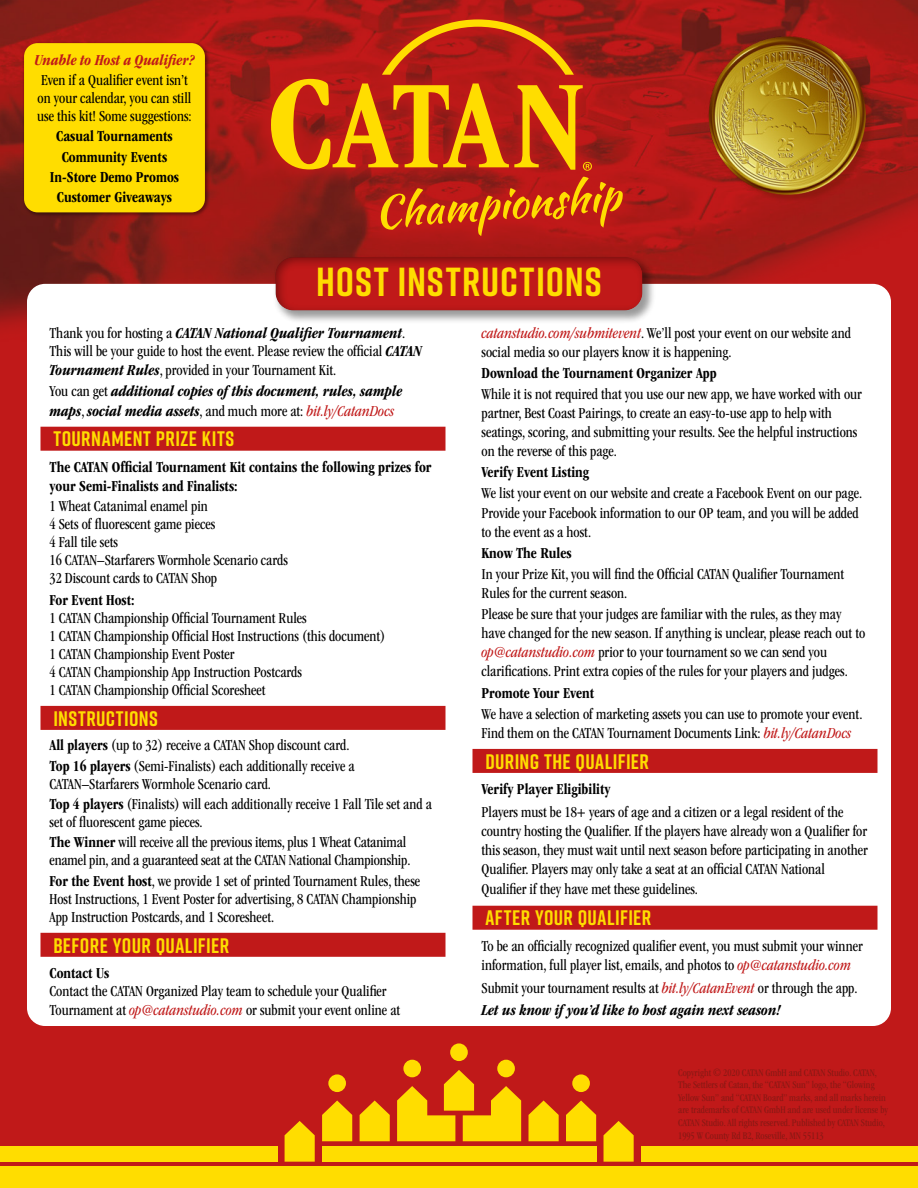
<style>
.page{position:relative;width:918px;height:1188px;background:#c01919}
.page>*{position:absolute;margin:0;border:0;box-sizing:border-box;transform-origin:0 0}
.t1{font:700 40.5px "Rift";letter-spacing:.025em;color:#fd0}
.t2{font:700 21px "Rift";letter-spacing:.02em;color:#fd0}
.t3{font:condensed 15.75px/19px "ITC Garamond Std";color:#000;scale:.95 1}
.t4{font:700 condensed 15.75px/20.1px "ITC Garamond Std";color:#000;scale:.95 1}
.t5{font:italic 700 condensed 15.75px/19.6px "ITC Garamond Std";color:#000;scale:.95 1}
.t6{font:italic 700 condensed 15.75px "ITC Garamond Std";color:#c01919;scale:.95 1}
.t7{font:condensed 10.5px/12.6px "ITC Garamond Std";color:#881814;scale:.95 1}
.s1{font-style:italic;color:#c01919}
.s2{font-weight:700;font-style:italic}
.s3{font-weight:400;font-style:normal}
.s4{font-weight:400;color:#c01919}
.s5{font-weight:700}
</style>
<div class="page">
<div style="left:0;top:1166px;width:918px;height:22px;background:#fd0"></div>
<svg style="left:322px;top:1101px;width:30px;height:40px"></svg>
<svg style="left:360px;top:1101px;width:30px;height:40px"></svg>
<svg style="left:529px;top:1101px;width:30px;height:40px"></svg>
<svg style="left:566px;top:1101px;width:30px;height:40px"></svg>
<svg style="left:397px;top:1070px;width:124px;height:71px"></svg>
<div style="left:322px;top:1146px;width:274px;height:16px;background:#fd0"></div>
<div style="left:328px;top:1074px;width:18px;height:18px;background:#fd0;border-radius:50%"></div>
<div style="left:572px;top:1074px;width:18px;height:18px;background:#fd0;border-radius:50%"></div>
<div style="left:403px;top:1060px;width:18px;height:17px;background:#fd0;border-radius:50%"></div>
<div style="left:497px;top:1060px;width:18px;height:17px;background:#fd0;border-radius:50%"></div>
<div style="left:450px;top:1043px;width:18px;height:18px;background:#fd0;border-radius:50%"></div>
<svg style="left:285px;top:1121px;width:30px;height:41px"></svg>
<svg style="left:604px;top:1121px;width:30px;height:41px"></svg>
<div style="left:0;top:1146px;width:277px;height:16px;background:#fd0"></div>
<div style="left:641px;top:1146px;width:277px;height:16px;background:#fd0"></div>
<img style="left:0;top:0;width:918px;height:328px">
<svg style="left:250px;top:0;width:394px;height:256px"></svg>
<svg style="left:271px;top:19px;width:321px;height:152px"></svg>
<svg style="left:380px;top:177px;width:243px;height:59px"></svg>
<div style="left:27px;top:284px;width:864px;height:742px;background:#fff;border-radius:18px"></div>
<div style="left:40px;top:427px;width:406px;height:24px;background:#c01919"></div>
<div style="left:40px;top:706px;width:406px;height:24px;background:#c01919"></div>
<div style="left:40px;top:933px;width:406px;height:24px;background:#c01919"></div>
<div style="left:273px;top:254px;width:383px;height:70px;background:#000;opacity:.4"></div>
<div style="left:275px;top:255px;width:367px;height:57px;background:#000;opacity:.4"></div>
<img style="left:704px;top:34px;width:170px;height:169px">
<div style="left:472px;top:749px;width:406px;height:24px;background:#c01919"></div>
<div style="left:472px;top:906px;width:406px;height:24px;background:#c01919"></div>
<div style="left:22px;top:41px;width:188px;height:176px;background:#000;opacity:.4"></div>
<div style="left:24px;top:43px;width:181px;height:169px;background:#fd0;border-radius:14px"></div>
<p class="t6" style="left:34px;top:51px;width:170px">Unable to Host a Qualifier?</p>
<p class="t3" style="left:37px;top:71px;width:164px;line-height:18px">Even if a Qualifier event isn’t on your calendar, you can still use this kit! Some suggestions:</p>
<p class="t4" style="left:50px;top:126px;width:138px;text-align:center">Casual Tournaments<br>Community Events<br>In-Store Demo Promos<br>Customer Giveaways</p>
<h1 class="t1" style="left:316px;top:253px;width:287px">HOST INSTRUCTIONS</h1>
<p class="t3" style="left:482px;top:323px;width:390px"><span class="s1">catanstudio.com/submitevent</span>. We’ll post your event on our website and social media so our players know it is happening.</p>
<p class="t4" style="left:482px;top:363px;width:249px">Download the Tournament Organizer App</p>
<p class="t3" style="left:482px;top:385px;width:402px">While it is not required that you use our new app, we have worked with our partner, Best Coast Pairings, to create an easy-to-use app to help with seatings, scoring, and submitting your results. See the helpful instructions on the reverse of this page.</p>
<p class="t4" style="left:482px;top:462px;width:115px">Verify Event Listing</p>
<p class="t3" style="left:482px;top:484px;width:402px">We list your event on our website and create a Facebook Event on our page.<br>Provide your Facebook information to our OP team, and you will be added to the event as a host.</p>
<p class="t4" style="left:482px;top:543px;width:96px">Know The Rules</p>
<p class="t3" style="left:482px;top:565px;width:383px">In your Prize Kit, you will find the Official CATAN Qualifier Tournament<br>Rules for the current season.</p>
<p class="t3" style="left:482px;top:605px;width:405px">Please be sure that your judges are familiar with the rules, as they may have changed for the new season. If anything is unclear, please reach out to <span class="s1">op@catanstudio.com</span> prior to your tournament so we can send you clarifications. Print extra copies of the rules for your players and judges.</p>
<p class="t4" style="left:482px;top:683px;width:120px">Promote Your Event</p>
<p class="t3" style="left:482px;top:704px;width:402px">We have a selection of marketing assets you can use to promote your event.<br>Find them on the CATAN Tournament Documents Link: <span class="s1">bit.ly/CatanDocs</span></p>
<h2 class="t2" style="left:485px;top:746px;width:165px">DURING THE QUALIFIER</h2>
<p class="t4" style="left:482px;top:779px;width:137px">Verify Player Eligibility</p>
<p class="t3" style="left:482px;top:802px;width:408px">Players must be 18+ years of age and a citizen or a legal resident of the country hosting the Qualifier. If the players have already won a Qualifier for this season, they must wait until next season before participating in another Qualifier. Players may only take a seat at an official CATAN National Qualifier if they have met these guidelines.</p>
<h2 class="t2" style="left:485px;top:903px;width:168px">AFTER YOUR QUALIFIER</h2>
<p class="t3" style="left:482px;top:937px;width:403px">To be an officially recognized qualifier event, you must submit your winner information, full player list, emails, and photos to <span class="s1">op@catanstudio.com</span></p>
<p class="t3" style="left:482px;top:977px;width:397px;line-height:22.5px">Submit your tournament results at <span class="s1">bit.ly/CatanEvent</span> or through the app.<br><span class="s2">Let us know if you’d like to host again next season!</span></p>
<p class="t3" style="left:50px;top:323px;width:393px">Thank you for hosting a <span class="s2">CATAN National Qualifier Tournament</span>.<br>This will be your guide to host the event. Please review the official <span class="s2">CATAN<br>Tournament Rules</span>, provided in your Tournament Kit.</p>
<p class="t5" style="left:50px;top:382px;width:373px"><span class="s3">You can get</span> additional copies of this document, rules, sample maps<span class="s3">,</span> social media assets<span class="s3">, and much more at:</span> <span class="s4">bit.ly/CatanDocs</span></p>
<h2 class="t2" style="left:53px;top:424px;width:183px">TOURNAMENT PRIZE KITS</h2>
<p class="t4" style="left:50px;top:457px;width:404px;line-height:18.9px">The CATAN Official Tournament Kit contains the following prizes for your Semi-Finalists and Finalists:</p>
<p class="t3" style="left:50px;top:497px;width:252px;line-height:18.1px">1 Wheat Catanimal enamel pin<br>4 Sets of fluorescent game pieces<br>4 Fall tile sets<br>16 CATAN–Starfarers Wormhole Scenario cards<br>32 Discount cards to CATAN Shop</p>
<p class="t4" style="left:50px;top:590px;width:91px">For Event Host:</p>
<p class="t3" style="left:50px;top:609px;width:355px;line-height:18.1px">1 CATAN Championship Official Tournament Rules<br>1 CATAN Championship Official Host Instructions (this document)<br>1 CATAN Championship Event Poster<br>4 CATAN Championship App Instruction Postcards<br>1 CATAN Championship Official Scoresheet</p>
<h2 class="t2" style="left:53px;top:703px;width:106px">INSTRUCTIONS</h2>
<p class="t3" style="left:50px;top:735px;width:323px;line-height:20.2px"><span class="s5">All players</span> (up to 32) receive a CATAN Shop discount card.<br><span class="s5">Top 16 players</span> (Semi-Finalists) each additionally receive a</p>
<p class="t3" style="left:50px;top:774px;width:404px;line-height:20.2px">CATAN–Starfarers Wormhole Scenario card.<br><span class="s5">Top 4 players</span> (Finalists) will each additionally receive 1 Fall Tile set and a</p>
<p class="t3" style="left:50px;top:812px;width:377px;line-height:20.2px">set of fluorescent game pieces.<br><span class="s5">The Winner</span> will receive all the previous items, plus 1 Wheat Catanimal</p>
<p class="t3" style="left:50px;top:850px;width:392px;line-height:20.2px">enamel pin, and a guaranteed seat at the CATAN National Championship.<br><span class="s5">For the Event host</span>, we provide 1 set of printed Tournament Rules, these</p>
<p class="t3" style="left:50px;top:890px;width:388px;line-height:18.1px">Host Instructions, 1 Event Poster for advertising, 8 CATAN Championship<br>App Instruction Postcards, and 1 Scoresheet.</p>
<h2 class="t2" style="left:53px;top:930px;width:177px">BEFORE YOUR QUALIFIER</h2>
<p class="t4" style="left:50px;top:963px;width:64px">Contact Us</p>
<p class="t3" style="left:50px;top:982px;width:371px">Contact the CATAN Organized Play team to schedule your Qualifier<br>Tournament at <span class="s1">op@catanstudio.com</span> or submit your event online at</p>
<p class="t7" style="left:678px;top:1066px;width:222px">Copyright © 2020 CATAN GmbH and CATAN Studio. CATAN, The Settlers of Catan, the “CATAN Sun” logo, the “Glowing Yellow Sun” and “CATAN Board” marks, and all marks herein are trademarks of CATAN GmbH and are used under license by CATAN Studio. All rights reserved. Published by CATAN Studio, 1995 W County Rd B2, Roseville, MN 55113</p>
</div>
